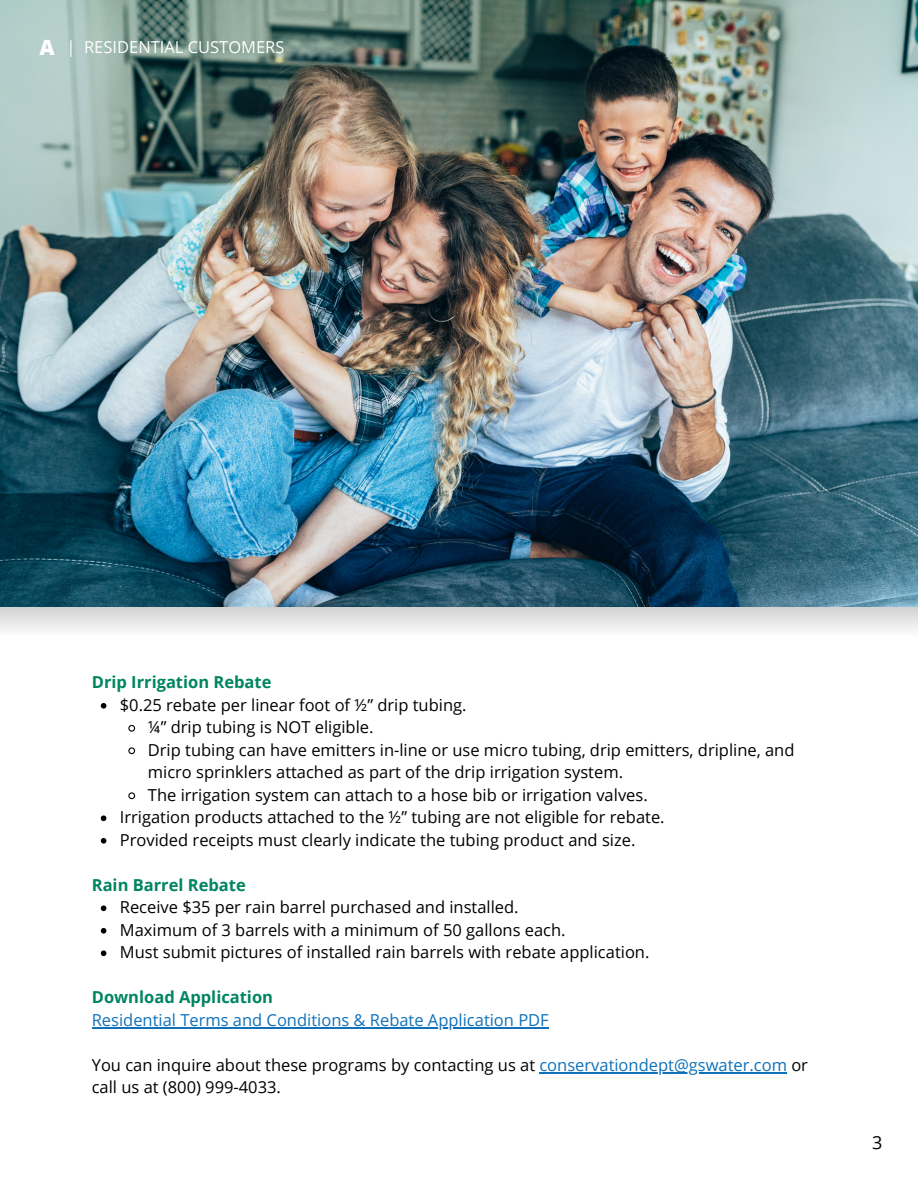
<style>
.page{position:relative;width:918px;height:1188px;background:#fff}
.page>*{position:absolute;margin:0;border:0;box-sizing:border-box;transform-origin:0 0}
.t1{font:18px "Open Sans";color:#000}
.t2{font:16.5px/22.5px "Open Sans";color:#000}
.t3{font:700 16.5px "Open Sans";color:#008561}
.t4{font:16.5px "Open Sans";color:#0e71ba}
.t5{font:16.5px "Open Sans";color:#fff}
.s1{font-weight:800;font-size:21px}
.s2{color:#0e71ba}
</style>
<div class="page">
<svg style="left:101px;top:703px;width:5px;height:6px"></svg>
<svg style="left:128px;top:724px;width:8px;height:8px"></svg>
<svg style="left:128px;top:747px;width:8px;height:8px"></svg>
<svg style="left:128px;top:792px;width:8px;height:8px"></svg>
<svg style="left:101px;top:815px;width:5px;height:6px"></svg>
<svg style="left:101px;top:838px;width:5px;height:6px"></svg>
<svg style="left:101px;top:905px;width:5px;height:6px"></svg>
<svg style="left:101px;top:928px;width:5px;height:6px"></svg>
<svg style="left:101px;top:950px;width:5px;height:6px"></svg>
<hr style="left:92px;top:1027px;width:457px;height:1px;background:#0e71ba">
<hr style="left:539px;top:1072px;width:248px;height:1px;background:#0e71ba">
<img style="left:0;top:606px;width:918px;height:24px">
<img style="left:0;top:0;width:918px;height:606px">
<p class="t5" style="left:40px;top:36px;width:246px"><span class="s1">A</span> | RESIDENTIAL CUSTOMERS</p>
<p class="t3" style="left:92px;top:671px;width:181px">Drip Irrigation Rebate</p>
<p class="t2" style="left:120px;top:693px;width:348px">$0.25 rebate per linear foot of ½” drip tubing.</p>
<p class="t2" style="left:148px;top:716px;width:227px">¼” drip tubing is NOT eligible.</p>
<p class="t2" style="left:148px;top:738px;width:648px">Drip tubing can have emitters in-line or use micro tubing, drip emitters, dripline, and</p>
<p class="t2" style="left:148px;top:761px;width:477px">micro sprinklers attached as part of the drip irrigation system.</p>
<p class="t2" style="left:148px;top:783px;width:501px">The irrigation system can attach to a hose bib or irrigation valves.</p>
<p class="t2" style="left:120px;top:806px;width:546px">Irrigation products attached to the ½” tubing are not eligible for rebate.</p>
<p class="t2" style="left:120px;top:828px;width:517px">Provided receipts must clearly indicate the tubing product and size.</p>
<p class="t3" style="left:92px;top:873px;width:155px">Rain Barrel Rebate</p>
<p class="t2" style="left:120px;top:896px;width:531px">Receive $35 per rain barrel purchased and installed.<br>Maximum of 3 barrels with a minimum of 50 gallons each.<br>Must submit pictures of installed rain barrels with rebate application.</p>
<p class="t3" style="left:92px;top:986px;width:183px">Download Application</p>
<p class="t4" style="left:92px;top:1008px;width:459px">Residential Terms and Conditions &amp; Rebate Application PDF</p>
<p class="t2" style="left:92px;top:1053px;width:718px">You can inquire about these programs by contacting us at <span class="s2">conservationdept@gswater.com</span> or call us at (800) 999-4033.</p>
<p class="t1" style="left:872px;top:1130px;width:12px">3</p>
</div>
